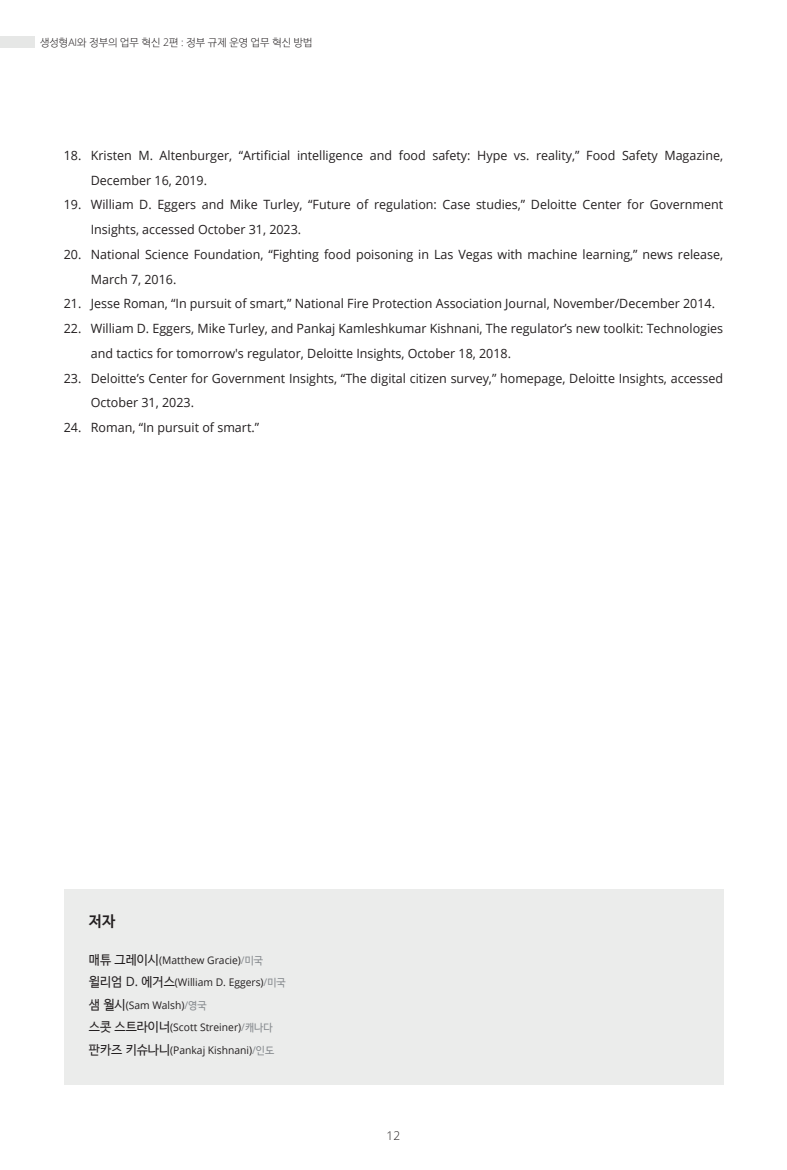
<style>
.page{position:relative;width:787px;height:1170px;background:#fff}
.page>*{position:absolute;margin:0;border:0;box-sizing:border-box;transform-origin:0 0}
.t1{font:700 15px "Nanum Barun Gothic";color:#231f20}
.t2{font:12.75px/24.8px "Open Sans";color:#231f20}
.t3{font:300 12px "Open Sans";color:#231f20}
.t4{font:10.5px/22.5px "Open Sans";color:#231f20}
.t5{font:300 10.5px "Nanum Barun Gothic";color:#231f20}
.s1{font-family:"Open Sans"}
.s2{font-family:"Nanum Barun Gothic";font-size:12.75px}
.s3{color:#868a8e}
.s4{font-family:"Nanum Barun Gothic";color:#868a8e}
.s5{font-size:12.75px}
</style>
<div class="page">
<div style="left:0;top:36px;width:35px;height:12px;background:#e6e7e6"></div>
<div style="left:64px;top:889px;width:659px;height:195px;background:#ebeceb"></div>
<p class="t5" style="left:40px;top:37px;width:274px">생성형<span class="s1">AI</span>와 정부의 업무 혁신 <span class="s1">2</span>편 <span class="s1">:</span> 정부 규제 운영 업무 혁신 방법</p>
<p class="t2" style="left:91px;top:142px;width:634px;text-indent:-27px">18. Kristen M. Altenburger, “Artificial intelligence and food safety: Hype vs. reality,” Food Safety Magazine,<br>December 16, 2019.</p>
<p class="t2" style="left:91px;top:192px;width:634px;text-indent:-27px">19. William D. Eggers and Mike Turley, “Future of regulation: Case studies,” Deloitte Center for Government<br>Insights, accessed October 31, 2023.</p>
<p class="t2" style="left:91px;top:241px;width:634px;text-indent:-27px">20. National Science Foundation, “Fighting food poisoning in Las Vegas with machine learning,” news release,<br>March 7, 2016.</p>
<p class="t2" style="left:64px;top:291px;width:652px">21. Jesse Roman, “In pursuit of smart,” National Fire Protection Association Journal, November/December 2014.</p>
<p class="t2" style="left:91px;top:316px;width:634px;text-indent:-27px">22. William D. Eggers, Mike Turley, and Pankaj Kamleshkumar Kishnani, The regulator’s new toolkit: Technologies and tactics for tomorrow's regulator, Deloitte Insights, October 18, 2018.</p>
<p class="t2" style="left:91px;top:365px;width:634px;text-indent:-27px">23. Deloitte’s Center for Government Insights, “The digital citizen survey,” homepage, Deloitte Insights, accessed<br>October 31, 2023.</p>
<p class="t2" style="left:64px;top:415px;width:197px">24. Roman, “In pursuit of smart.”</p>
<p class="t1" style="left:89px;top:912px;width:28px">저자</p>
<p class="t4" style="left:89px;top:948px;width:198px"><span class="s2">매튜 그레이시</span>(Matthew Gracie)<span class="s3">/</span><span class="s4">미국 </span><span class="s2">윌리엄</span> <span class="s5">D.</span> <span class="s2">에거스</span>(William D. Eggers)<span class="s3">/</span><span class="s4">미국 </span><span class="s2">샘 월시</span>(Sam Walsh)<span class="s3">/</span><span class="s4">영국<br></span><span class="s2">스콧 스트라이너</span>(Scott Streiner)<span class="s3">/</span><span class="s4">캐나다 </span><span class="s2">판카즈 키슈나니</span>(Pankaj Kishnani)<span class="s3">/</span><span class="s4">인도</span></p>
<p class="t3" style="left:386px;top:1127px;width:15px">12</p>
</div>
